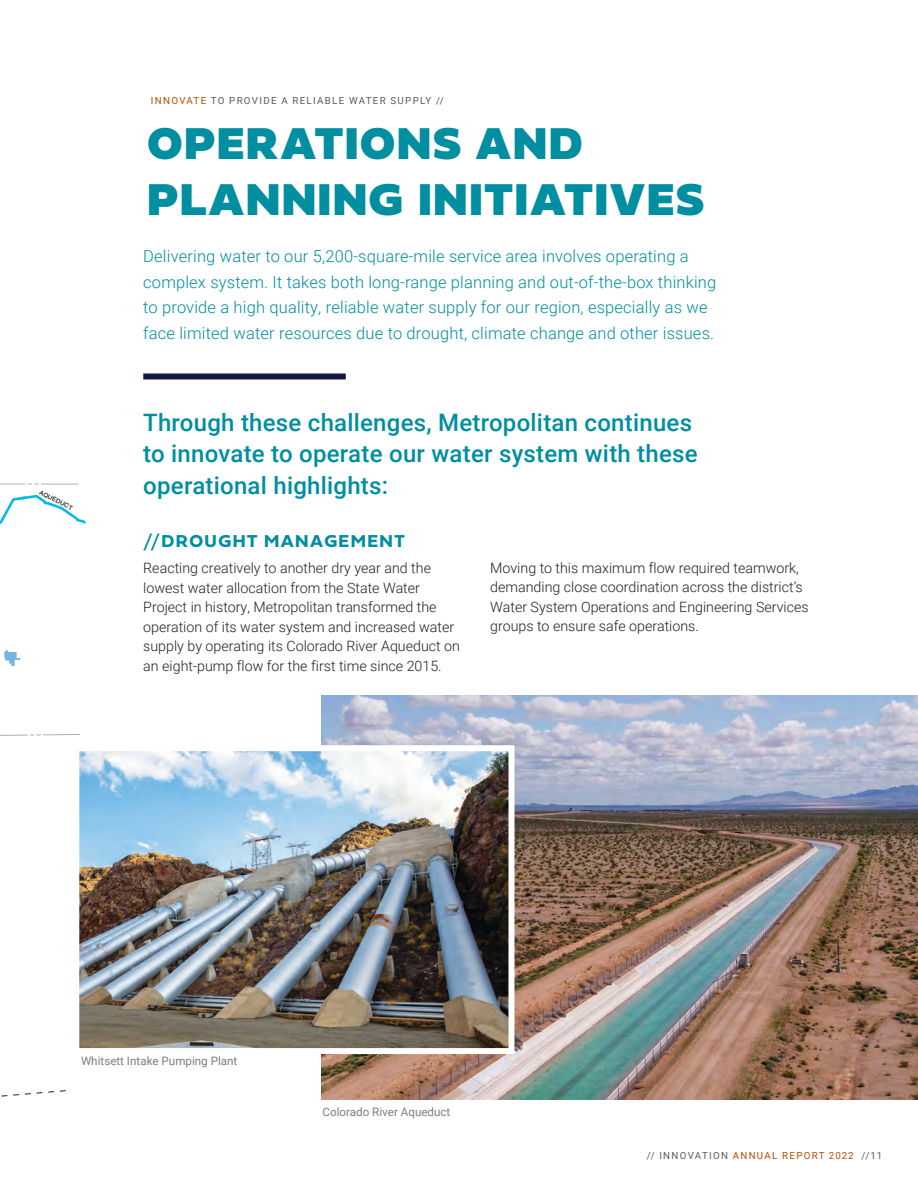
<style>
.page{position:relative;width:918px;height:1188px;background:#fff}
.page>*{position:absolute;margin:0;border:0;box-sizing:border-box;transform-origin:0 0}
.t1{font:46.5px "Fieldwork Hum Fat";letter-spacing:.04em;color:#008ea1}
.BODY{font:500 24px/31.5px "Roboto";letter-spacing:.01em;color:#008ea1}
.t2{font:700 18px "Fieldwork Hum";letter-spacing:.08em;color:#008ea1}
.BODY-2{font:300 16.5px/25.5px "Roboto";letter-spacing:.01em;color:#008ea1}
.BODY-3{font:300 14.25px/19.5px "Roboto";color:#231f20}
.BODY-4{font:11.7px "Roboto";color:#7e7d7f}
.INTERIOR_HEADERS{font:9.75px "Roboto";letter-spacing:.135em;color:#5a5b5d}
.t3{font:500 6.3px "Helvetica Neue";color:#231f20}
.s1{color:#ba4d01}
.s2{font-weight:400}
</style>
<div class="page">
<img style="left:322px;top:696px;width:596px;height:403px">
<svg style="left:1px;top:1090px;width:65px;height:7px"></svg>
<svg style="left:0;top:483px;width:81px;height:253px"></svg>
<img style="left:80px;top:752px;width:427px;height:295px">
<div style="left:73px;top:745px;width:441px;height:309px;border:6px solid #fff"></div>
<div style="left:143px;top:374px;width:203px;height:6px;background:#131641"></div>
<p class="t3" style="left:42px;top:487px;width:38px;rotate:27deg">AQUEDUCT</p>
<p class="INTERIOR_HEADERS" style="left:151px;top:94px;width:295px"><span class="s1">INNOVATE</span> TO PROVIDE A RELIABLE WATER SUPPLY //</p>
<p class="t1" style="left:148px;top:107px;width:436px">OPERATIONS AND</p>
<p class="t1" style="left:148px;top:163px;width:558px">PLANNING INITIATIVES</p>
<p class="BODY-2" style="left:143px;top:243px;width:574px">Delivering water to our 5,200-square-mile service area involves operating a complex system. It takes both long-range planning and out-of-the-box thinking to provide a high quality, reliable water supply for our region, especially as we face limited water resources due to drought, climate change and other issues.</p>
<p class="BODY" style="left:143px;top:406px;width:556px">Through these challenges, Metropolitan continues to innovate to operate our water system with these operational highlights:</p>
<p class="t2" style="left:143px;top:527px;width:263px"><span class="s2">//</span>DROUGHT MANAGEMENT</p>
<p class="BODY-3" style="left:143px;top:558px;width:318px">Reacting creatively to another dry year and the lowest water allocation from the State Water Project in history, Metropolitan transformed the operation of its water system and increased water supply by operating its Colorado River Aqueduct on an eight-pump flow for the first time since 2015.</p>
<p class="BODY-3" style="left:490px;top:558px;width:320px">Moving to this maximum flow required teamwork, demanding close coordination across the district’s Water System Operations and Engineering Services groups to ensure safe operations.</p>
<p class="BODY-4" style="left:81px;top:1053px;width:158px">Whitsett Intake Pumping Plant</p>
<p class="BODY-4" style="left:322px;top:1103px;width:129px">Colorado River Aqueduct</p>
<p class="INTERIOR_HEADERS" style="left:647px;top:1149px;width:237px">// INNOVATION <span class="s1">ANNUAL REPORT 2022</span> //11</p>
</div>
